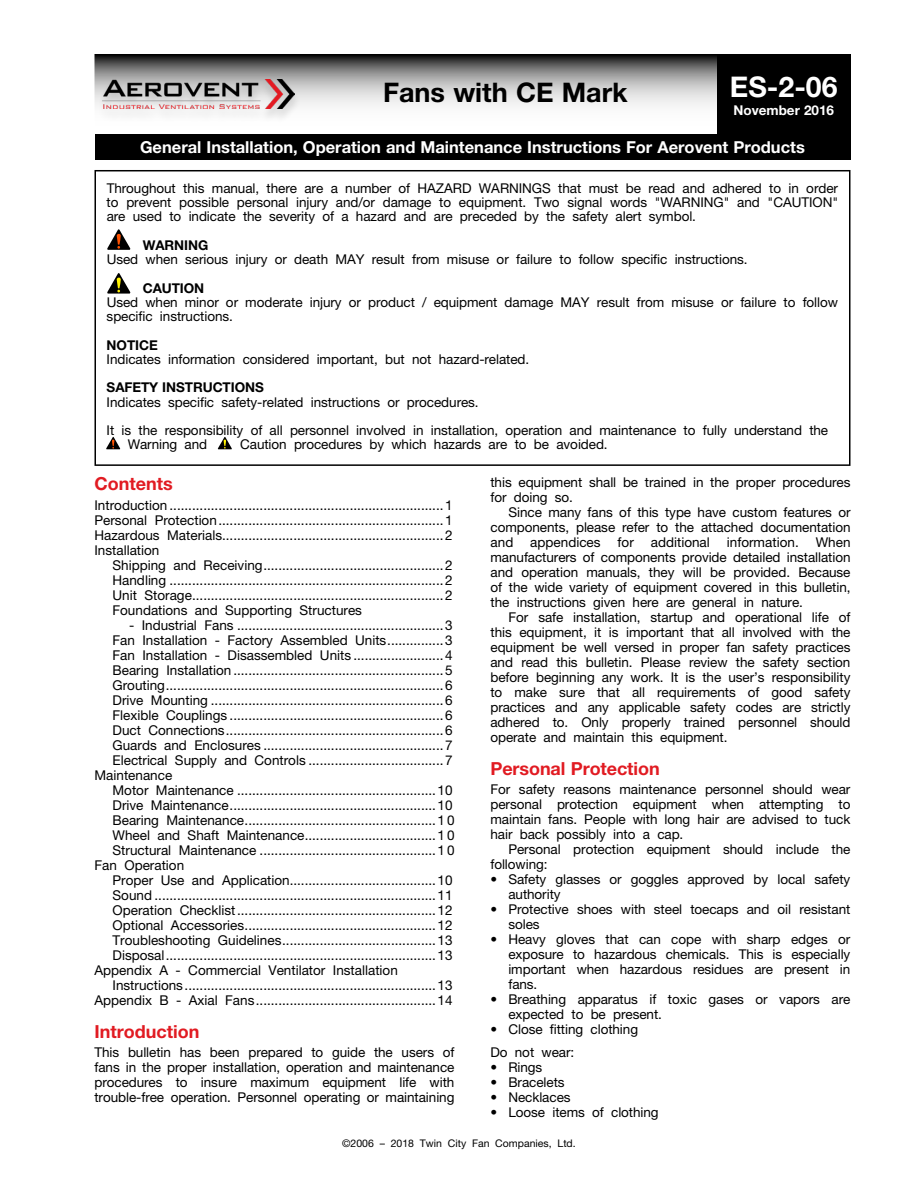
<style>
.page{position:relative;width:918px;height:1188px;background:#fff}
.page>*{position:absolute;margin:0;border:0;box-sizing:border-box;transform-origin:0 0}
.t1{font:700 28.5px "Helvetica Neue";color:#fff}
.t2{font:700 27px "Helvetica Neue";color:#000}
.t3{font:700 18px "Helvetica Neue";color:#e11b22}
.t4{font:700 16.5px "Helvetica Neue";color:#fff}
.t5{font:13.5px/15px "Helvetica Neue";letter-spacing:-.005em;color:#000;text-align:justify}
.t6{font:700 13.5px "Helvetica Neue";letter-spacing:-.005em;color:#000}
.t7{font:700 13.5px "Helvetica Neue";color:#fff}
.t8{font:10.5px "Helvetica Neue";color:#000}
</style>
<div class="page">
<div style="left:95px;top:170px;width:756px;height:296px;border:2px solid #000"></div>
<svg style="left:107px;top:273px;width:24px;height:21px"></svg>
<svg style="left:107px;top:229px;width:24px;height:21px"></svg>
<svg style="left:217px;top:437px;width:15px;height:12px"></svg>
<svg style="left:106px;top:436px;width:14px;height:13px"></svg>
<div style="left:95px;top:134px;width:756px;height:26px;background:#000"></div>
<svg style="left:98px;top:57px;width:619px;height:49px;background:#9f9f9f"></svg>
<div style="left:95px;top:54px;width:747px;height:86px;border:2px solid #000"></div>
<div style="left:717px;top:54px;width:134px;height:80px;background:#000"></div>
<div style="left:96px;top:78px;width:205px;height:46px;background:#000;opacity:.2"></div>
<img style="left:102px;top:79px;width:192px;height:30px">
<h2 class="t2" style="left:383px;top:76px;width:246px">Fans with CE Mark</h2>
<h1 class="t1" style="left:730px;top:69px;width:109px">ES-2-06</h1>
<p class="t7" style="left:733px;top:101px;width:102px">November 2016</p>
<p class="t4" style="left:140px;top:137px;width:666px">General Installation, Operation and Maintenance Instructions For Aerovent Products</p>
<p class="t5" style="left:107px;top:181px;width:733px;line-height:14.2px">Throughout this manual, there are a number of HAZARD WARNINGS that must be read and adhered to in order to prevent possible personal injury and/or damage to equipment. Two signal words "WARNING" and "CAUTION" are used to indicate the severity of a hazard and are preceded by the safety alert symbol.</p>
<p class="t6" style="left:143px;top:237px;width:67px">WARNING</p>
<p class="t5" style="left:107px;top:252px;width:642px">Used when serious injury or death MAY result from misuse or failure to follow specific instructions.</p>
<p class="t6" style="left:143px;top:280px;width:63px">CAUTION</p>
<p class="t5" style="left:107px;top:295px;width:733px;line-height:14.2px">Used when minor or moderate injury or product / equipment damage MAY result from misuse or failure to follow specific instructions.</p>
<p class="t6" style="left:107px;top:337px;width:53px">NOTICE</p>
<p class="t5" style="left:107px;top:351px;width:424px">Indicates information considered important, but not hazard-related.</p>
<p class="t6" style="left:107px;top:379px;width:159px">SAFETY INSTRUCTIONS</p>
<p class="t5" style="left:107px;top:387px;width:723px;line-height:28.5px">Indicates specific safety-related instructions or procedures.<br>It is the responsibility of all personnel involved in installation, operation and maintenance to fully understand the</p>
<p class="t5" style="left:128px;top:437px;width:81px">Warning and</p>
<p class="t5" style="left:240px;top:437px;width:369px">Caution procedures by which hazards are to be avoided.</p>
<h3 class="t3" style="left:95px;top:473px;width:80px">Contents</h3>
<p class="t5" style="left:95px;top:497px;width:360px">Introduction..........................................................................1<br>Personal Protection.............................................................1<br>Hazardous Materials...........................................................2<br>Installation</p>
<p class="t5" style="left:112px;top:557px;width:342px">Shipping and Receiving.................................................2<br>Handling..........................................................................2<br>Unit Storage....................................................................2<br>Foundations and Supporting Structures</p>
<p class="t5" style="left:129px;top:617px;width:325px">- Industrial Fans........................................................3</p>
<p class="t5" style="left:113px;top:632px;width:342px">Fan Installation - Factory Assembled Units................3</p>
<p class="t5" style="left:113px;top:647px;width:342px">Fan Installation - Disassembled Units.........................4</p>
<p class="t5" style="left:113px;top:662px;width:342px">Bearing Installation.........................................................5</p>
<p class="t5" style="left:113px;top:677px;width:342px">Grouting...........................................................................6</p>
<p class="t5" style="left:113px;top:692px;width:342px">Drive Mounting...............................................................6</p>
<p class="t5" style="left:113px;top:707px;width:342px">Flexible Couplings..........................................................6</p>
<p class="t5" style="left:113px;top:722px;width:342px">Duct Connections...........................................................6</p>
<p class="t5" style="left:113px;top:737px;width:342px">Guards and Enclosures.................................................7</p>
<p class="t5" style="left:113px;top:752px;width:342px">Electrical Supply and Controls.....................................7</p>
<p class="t5" style="left:95px;top:767px;width:79px">Maintenance</p>
<p class="t5" style="left:113px;top:782px;width:342px">Motor Maintenance......................................................10</p>
<p class="t5" style="left:113px;top:797px;width:342px">Drive Maintenance........................................................10</p>
<p class="t5" style="left:113px;top:812px;width:344px">Bearing Maintenance....................................................10</p>
<p class="t5" style="left:113px;top:827px;width:344px">Wheel and Shaft Maintenance....................................10</p>
<p class="t5" style="left:113px;top:842px;width:344px">Structural Maintenance................................................10</p>
<p class="t5" style="left:95px;top:857px;width:91px">Fan Operation</p>
<p class="t5" style="left:113px;top:872px;width:342px">Proper Use and Application.......................................10</p>
<p class="t5" style="left:113px;top:887px;width:342px">Sound............................................................................11</p>
<p class="t5" style="left:113px;top:902px;width:342px">Operation Checklist......................................................12</p>
<p class="t5" style="left:113px;top:917px;width:342px">Optional Accessories....................................................12</p>
<p class="t5" style="left:113px;top:932px;width:342px">Troubleshooting Guidelines..........................................13</p>
<p class="t5" style="left:113px;top:947px;width:342px">Disposal.........................................................................13</p>
<p class="t5" style="left:95px;top:962px;width:305px">Appendix A - Commercial Ventilator Installation</p>
<p class="t5" style="left:113px;top:977px;width:342px">Instructions....................................................................13</p>
<p class="t5" style="left:95px;top:992px;width:360px">Appendix B - Axial Fans.................................................14</p>
<h3 class="t3" style="left:95px;top:1020px;width:106px">Introduction</h3>
<p class="t5" style="left:94px;top:1045px;width:362px">This bulletin has been prepared to guide the users of fans in the proper installation, operation and maintenance procedures to insure maximum equipment life with trouble-free operation. Personnel operating or maintaining</p>
<p class="t5" style="left:490px;top:474px;width:362px">this equipment shall be trained in the proper procedures for doing so.</p>
<p class="t5" style="left:491px;top:504px;width:362px;text-indent:18px">Since many fans of this type have custom features or components, please refer to the attached documentation and</p>
<p class="t5" style="left:530px;top:534px;width:72px">appendices</p>
<p class="t5" style="left:618px;top:534px;width:18px">for</p>
<p class="t5" style="left:651px;top:534px;width:61px">additional</p>
<p class="t5" style="left:727px;top:534px;width:73px">information.</p>
<p class="t5" style="left:491px;top:534px;width:362px;text-indent:325px">When manufacturers of components provide detailed installation and operation manuals, they will be provided. Because of the wide variety of equipment covered in this bulletin, the instructions given here are general in nature.</p>
<p class="t5" style="left:490px;top:609px;width:362px;text-indent:18px">For safe installation, startup and operational life of this equipment, it is important that all involved with the equipment be well versed in proper fan safety practices and read this bulletin. Please review the safety section before beginning any work. It is the user’s responsibility to make sure that all requirements of good safety practices and any applicable safety codes are strictly adhered to. Only properly trained personnel should operate and maintain this equipment.</p>
<h3 class="t3" style="left:490px;top:757px;width:171px">Personal Protection</h3>
<p class="t5" style="left:490px;top:782px;width:362px">For safety reasons maintenance personnel should wear personal protection equipment when attempting to maintain fans. People with long hair are advised to tuck hair back possibly into a cap.</p>
<p class="t5" style="left:490px;top:842px;width:362px;text-indent:18px">Personal protection equipment should include the following:</p>
<p class="t5" style="left:508px;top:872px;width:343px;text-indent:-18px">• Safety glasses or goggles approved by local safety authority</p>
<p class="t5" style="left:508px;top:902px;width:343px;text-indent:-18px">• Protective shoes with steel toecaps and oil resistant soles</p>
<p class="t5" style="left:508px;top:932px;width:344px;text-indent:-18px">• Heavy gloves that can cope with sharp edges or exposure to hazardous chemicals. This is especially important when hazardous residues are present in fans.</p>
<p class="t5" style="left:508px;top:992px;width:343px;text-indent:-18px">• Breathing apparatus if toxic gases or vapors are expected to be present.</p>
<p class="t5" style="left:490px;top:1018px;width:149px;line-height:22.5px">• Close fitting clothing<br>Do not wear:</p>
<p class="t5" style="left:490px;top:1059px;width:53px">• Rings</p>
<p class="t5" style="left:490px;top:1074px;width:76px">• Bracelets</p>
<p class="t5" style="left:490px;top:1089px;width:82px">• Necklaces</p>
<p class="t5" style="left:490px;top:1104px;width:170px">• Loose items of clothing</p>
<p class="t8" style="left:342px;top:1137px;width:235px">©2006 – 2018 Twin City Fan Companies, Ltd.</p>
</div>
